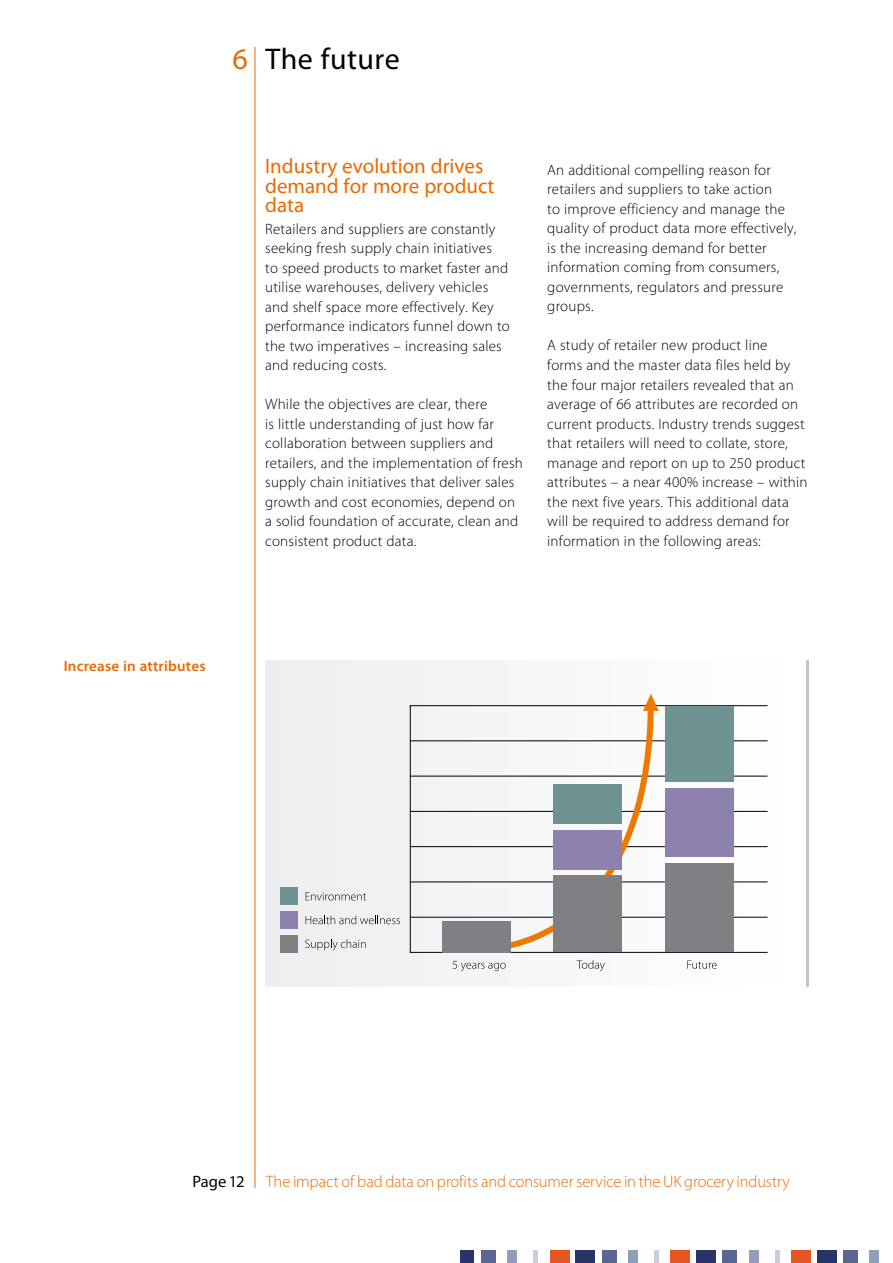
<style>
.page{position:relative;width:893px;height:1263px;background:#fff}
.page>*{position:absolute;margin:0;border:0;box-sizing:border-box;transform-origin:0 0}
.SF_Brochure_Headline{font:30px "Myriad Pro";letter-spacing:.015em;color:#000}
.SF_Subhead{font:21px/19.5px "Myriad Pro";color:#ec6900}
.t1{font:300 16.5px "Myriad Pro";letter-spacing:-.005em;color:#ec6900}
.t2{font:16.5px "Myriad Pro";letter-spacing:-.01em;color:#000}
.SF__Brochure_Body_co{font:300 15px/19.5px "Myriad Pro";letter-spacing:.015em;color:#000}
.SF_caption_in_orange{font:600 15px "Myriad Pro";letter-spacing:.015em;color:#ec6900}
.s1{color:#ec6900}
</style>
<div class="page">
<hr style="left:255px;top:47px;width:1px;height:1141px;background:#ec6900">
<div style="left:869px;top:1250px;width:10px;height:13px;background:#929cbb"></div>
<div style="left:843px;top:1250px;width:15px;height:13px;background:#5b6792"></div>
<div style="left:817px;top:1250px;width:19px;height:13px;background:#283369"></div>
<div style="left:550px;top:1250px;width:20px;height:13px;background:#e75622"></div>
<div style="left:670px;top:1250px;width:20px;height:13px;background:#e75622"></div>
<div style="left:654px;top:1250px;width:5px;height:13px;background:#c7cfdf"></div>
<div style="left:628px;top:1250px;width:10px;height:13px;background:#929cbb"></div>
<div style="left:602px;top:1250px;width:15px;height:13px;background:#5b6792"></div>
<div style="left:576px;top:1250px;width:19px;height:13px;background:#283369"></div>
<div style="left:791px;top:1250px;width:20px;height:13px;background:#e75622"></div>
<div style="left:775px;top:1250px;width:5px;height:13px;background:#c7cfdf"></div>
<div style="left:749px;top:1250px;width:9px;height:13px;background:#929cbb"></div>
<div style="left:722px;top:1250px;width:15px;height:13px;background:#5b6792"></div>
<div style="left:696px;top:1250px;width:20px;height:13px;background:#283369"></div>
<div style="left:533px;top:1250px;width:5px;height:13px;background:#c7cfdf"></div>
<div style="left:507px;top:1250px;width:10px;height:13px;background:#929cbb"></div>
<div style="left:481px;top:1250px;width:14px;height:13px;background:#5b6792"></div>
<div style="left:460px;top:1250px;width:14px;height:13px;background:#283369"></div>
<div style="left:266px;top:660px;width:542px;height:327px;background:linear-gradient(to right,#edeeef,#fff)"></div>
<svg style="left:453px;top:961px;width:53px;height:10px"></svg>
<svg style="left:576px;top:960px;width:29px;height:11px"></svg>
<svg style="left:687px;top:960px;width:30px;height:9px"></svg>
<svg style="left:410px;top:705px;width:358px;height:248px"></svg>
<svg style="left:306px;top:892px;width:60px;height:8px"></svg>
<svg style="left:305px;top:939px;width:61px;height:11px"></svg>
<svg style="left:306px;top:915px;width:94px;height:9px"></svg>
<div style="left:280px;top:887px;width:18px;height:18px;background:#6f9393"></div>
<div style="left:280px;top:911px;width:18px;height:18px;background:#8d82ad"></div>
<div style="left:280px;top:936px;width:18px;height:17px;background:#7f7f84"></div>
<svg style="left:479px;top:695px;width:178px;height:260px"></svg>
<svg style="left:643px;top:694px;width:16px;height:17px"></svg>
<div style="left:442px;top:921px;width:69px;height:31px;background:#7f7f84"></div>
<div style="left:554px;top:875px;width:68px;height:77px;background:#7f7f84"></div>
<div style="left:665px;top:863px;width:69px;height:89px;background:#7f7f84"></div>
<div style="left:554px;top:830px;width:68px;height:39px;background:#8d82ad"></div>
<div style="left:554px;top:784px;width:68px;height:39px;background:#6f9393"></div>
<div style="left:665px;top:788px;width:69px;height:69px;background:#8d82ad"></div>
<div style="left:665px;top:706px;width:69px;height:75px;background:#6f9393"></div>
<hr style="left:806px;top:660px;width:3px;height:327px;background:#c3c4c6">
<p class="SF_Brochure_Headline" style="left:232px;top:41px;width:169px"><span class="s1">6</span> The future</p>
<p class="SF_Subhead" style="left:265px;top:156px;width:231px">Industry evolution drives demand for more product data</p>
<p class="SF__Brochure_Body_co" style="left:265px;top:219px;width:246px">Retailers and suppliers are constantly seeking fresh supply chain initiatives<br>to speed products to market faster and utilise warehouses, delivery vehicles and shelf space more effectively. Key performance indicators funnel down to the two imperatives – increasing sales and reducing costs.</p>
<p class="SF__Brochure_Body_co" style="left:265px;top:394px;width:259px">While the objectives are clear, there<br>is little understanding of just how far collaboration between suppliers and retailers, and the implementation of fresh supply chain initiatives that deliver sales growth and cost economies, depend on a solid foundation of accurate, clean and consistent product data.</p>
<p class="SF__Brochure_Body_co" style="left:547px;top:160px;width:251px">An additional compelling reason for retailers and suppliers to take action<br>to improve efficiency and manage the quality of product data more effectively, is the increasing demand for better information coming from consumers, governments, regulators and pressure groups.</p>
<p class="SF__Brochure_Body_co" style="left:547px;top:336px;width:262px">A study of retailer new product line<br>forms and the master data files held by the four major retailers revealed that an average of 66 attributes are recorded on current products. Industry trends suggest that retailers will need to collate, store, manage and report on up to 250 product attributes – a near 400% increase – within the next five years. This additional data will be required to address demand for information in the following areas:</p>
<p class="SF_caption_in_orange" style="left:64px;top:657px;width:143px">Increase in attributes</p>
<p class="t2" style="left:192px;top:1171px;width:54px">Page 12</p>
<p class="t1" style="left:266px;top:1172px;width:525px">The impact of bad data on profits and consumer service in the UK grocery industry</p>
</div>
